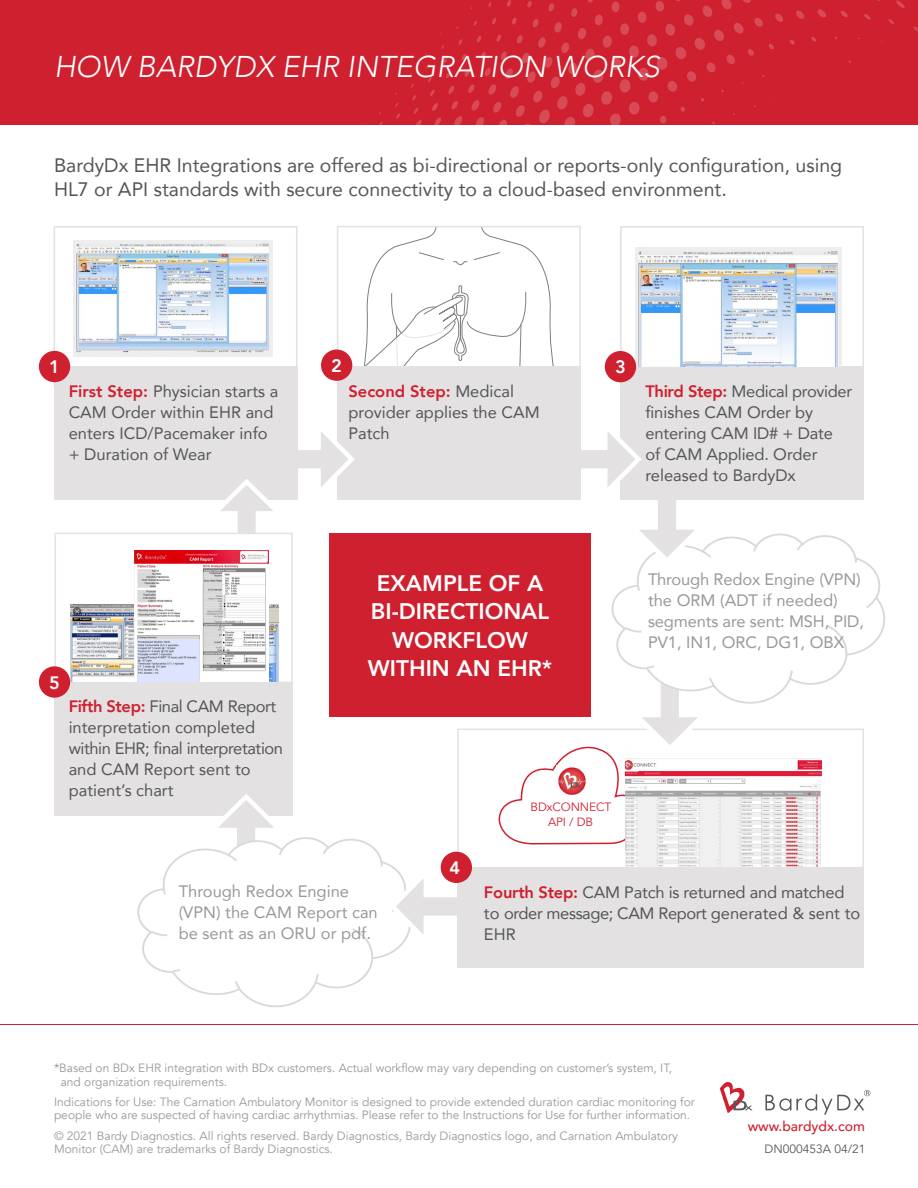
<style>
.page{position:relative;width:918px;height:1188px;background:#fff}
.page>*{position:absolute;margin:0;border:0;box-sizing:border-box;transform-origin:0 0}
.t1{font:italic 300 30px "Avenir";color:#fff}
.t2{font:800 22.5px/28.5px "Avenir";color:#fff;text-align:center}
.t3{font:19.5px/24px "Avenir";color:#55565a}
.t4{font:800 18px "Avenir";color:#fff}
.t5{font:16.5px/21px "Avenir";color:#55565a}
.t6{font:16.5px/21px "Avenir";color:#9a9799}
.t7{font:500 13.95px "Avenir";color:#cf202f}
.t8{font:12px/13.5px "Avenir";color:#9a9799}
.t9{font:12px/15px "Avenir";letter-spacing:-.01em;color:#cf202f;text-align:center}
.t10{font:12px "Avenir";color:#55565a}
.s1{font-weight:800;color:#cf202f}
</style>
<div class="page">
<div style="left:54px;top:682px;width:239px;height:134px;background:#e3e1e1"></div>
<div style="left:55px;top:533px;width:238px;height:150px;background:#fff;border:2px solid #e3e1e1"></div>
<img style="left:71px;top:604px;width:63px;height:78px">
<img style="left:134px;top:551px;width:13px;height:131px">
<div style="left:39px;top:666px;width:31px;height:32px;background:#cf202f;border-radius:50%"></div>
<div style="left:620px;top:226px;width:244px;height:161px;border:2px solid #e3e1e1"></div>
<div style="left:620px;top:366px;width:243px;height:134px;background:#e3e1e1"></div>
<img style="left:635px;top:247px;width:206px;height:119px">
<div style="left:605px;top:351px;width:31px;height:31px;background:#cf202f;border-radius:50%"></div>
<svg style="left:363px;top:229px;width:191px;height:137px"></svg>
<div style="left:337px;top:226px;width:244px;height:161px;border:2px solid #e3e1e1"></div>
<div style="left:337px;top:366px;width:244px;height:134px;background:#e3e1e1"></div>
<div style="left:321px;top:349px;width:31px;height:32px;background:#cf202f;border-radius:50%"></div>
<img style="left:74px;top:241px;width:198px;height:115px">
<div style="left:54px;top:226px;width:243px;height:161px;border:2px solid #e3e1e1"></div>
<div style="left:54px;top:366px;width:243px;height:134px;background:#e3e1e1"></div>
<div style="left:39px;top:351px;width:31px;height:31px;background:#cf202f;border-radius:50%"></div>
<svg style="left:147px;top:415px;width:734px;height:593px"></svg>
<div style="left:0;top:0;width:918px;height:124px;background:#ce202f"></div>
<svg style="left:811px;top:37px;width:5px;height:5px"></svg>
<svg style="left:913px;top:26px;width:5px;height:5px"></svg>
<svg style="left:888px;top:19px;width:6px;height:5px"></svg>
<svg style="left:864px;top:14px;width:7px;height:6px"></svg>
<svg style="left:840px;top:11px;width:8px;height:6px"></svg>
<svg style="left:817px;top:9px;width:9px;height:9px"></svg>
<svg style="left:896px;top:0;width:9px;height:8px"></svg>
<svg style="left:396px;top:113px;width:4px;height:6px"></svg>
<svg style="left:410px;top:0;width:395px;height:125px"></svg>
<hr style="left:0;top:1024px;width:918px;height:1px;background:#cf202f">
<svg style="left:720px;top:1082px;width:33px;height:31px"></svg>
<svg style="left:765px;top:1090px;width:105px;height:25px"></svg>
<div style="left:329px;top:533px;width:262px;height:184px;background:#cf202f"></div>
<h1 class="t1" style="left:54px;top:49px;width:607px">HOW BARDYDX EHR INTEGRATION WORKS</h1>
<h3 class="t3" style="left:54px;top:153px;width:790px">BardyDx EHR Integrations are offered as bi-directional or reports-only configuration, using<br>HL7 or API standards with secure connectivity to a cloud-based environment.</h3>
<h3 class="t4" style="left:49px;top:351px;width:12px">1</h3>
<h3 class="t5" style="left:69px;top:381px;width:211px"><span class="s1">First Step:</span> Physician starts a<br>CAM Order within EHR and enters ICD/Pacemaker info + Duration of Wear</h3>
<h3 class="t4" style="left:331px;top:349px;width:12px">2</h3>
<h3 class="t5" style="left:348px;top:381px;width:193px"><span class="s1">Second Step:</span> Medical provider applies the CAM<br>Patch</h3>
<h3 class="t4" style="left:615px;top:351px;width:12px">3</h3>
<h3 class="t5" style="left:645px;top:381px;width:208px"><span class="s1">Third Step:</span> Medical provider finishes CAM Order by entering CAM ID# + Date<br>of CAM Applied. Order released to BardyDx</h3>
<h3 class="t4" style="left:49px;top:666px;width:12px">5</h3>
<h3 class="t5" style="left:69px;top:695px;width:216px"><span class="s1">Fifth Step:</span> Final CAM Report interpretation completed within EHR; final interpretation and CAM Report sent to patient’s chart</h3>
<h2 class="t2" style="left:368px;top:567px;width:186px">EXAMPLE OF A<br>BI-DIRECTIONAL<br>WORKFLOW<br>WITHIN AN EHR*</h2>
<h3 class="t6" style="left:648px;top:569px;width:217px">Through Redox Engine (VPN) the ORM (ADT if needed) segments are sent: MSH, PID,<br>PV1, IN1, ORC, DG1, OBX</h3>
<p class="t9" style="left:531px;top:799px;width:82px">BDxCONNECT<br>API / DB</p>
<h3 class="t4" style="left:450px;top:851px;width:12px">4</h3>
<h3 class="t6" style="left:179px;top:881px;width:201px">Through Redox Engine (VPN) the CAM Report can be sent as an ORU or pdf.</h3>
<h3 class="t5" style="left:484px;top:882px;width:378px"><span class="s1">Fourth Step:</span> CAM Patch is returned and matched to order message; CAM Report generated &amp; sent to<br>EHR</h3>
<p class="t8" style="left:61px;top:1061px;width:613px;text-indent:-7px">*Based on BDx EHR integration with BDx customers. Actual workflow may vary depending on customer’s system, IT, and organization requirements.</p>
<p class="t8" style="left:54px;top:1095px;width:642px">Indications for Use: The Carnation Ambulatory Monitor is designed to provide extended duration cardiac monitoring for people who are suspected of having cardiac arrhythmias. Please refer to the Instructions for Use for further information.</p>
<p class="t8" style="left:54px;top:1129px;width:625px">© 2021 Bardy Diagnostics. All rights reserved. Bardy Diagnostics, Bardy Diagnostics logo, and Carnation Ambulatory<br>Monitor (CAM) are trademarks of Bardy Diagnostics.</p>
<p class="t7" style="left:748px;top:1114px;width:119px">www.bardydx.com</p>
<p class="t10" style="left:765px;top:1142px;width:102px">DN000453A 04/21</p>
</div>
